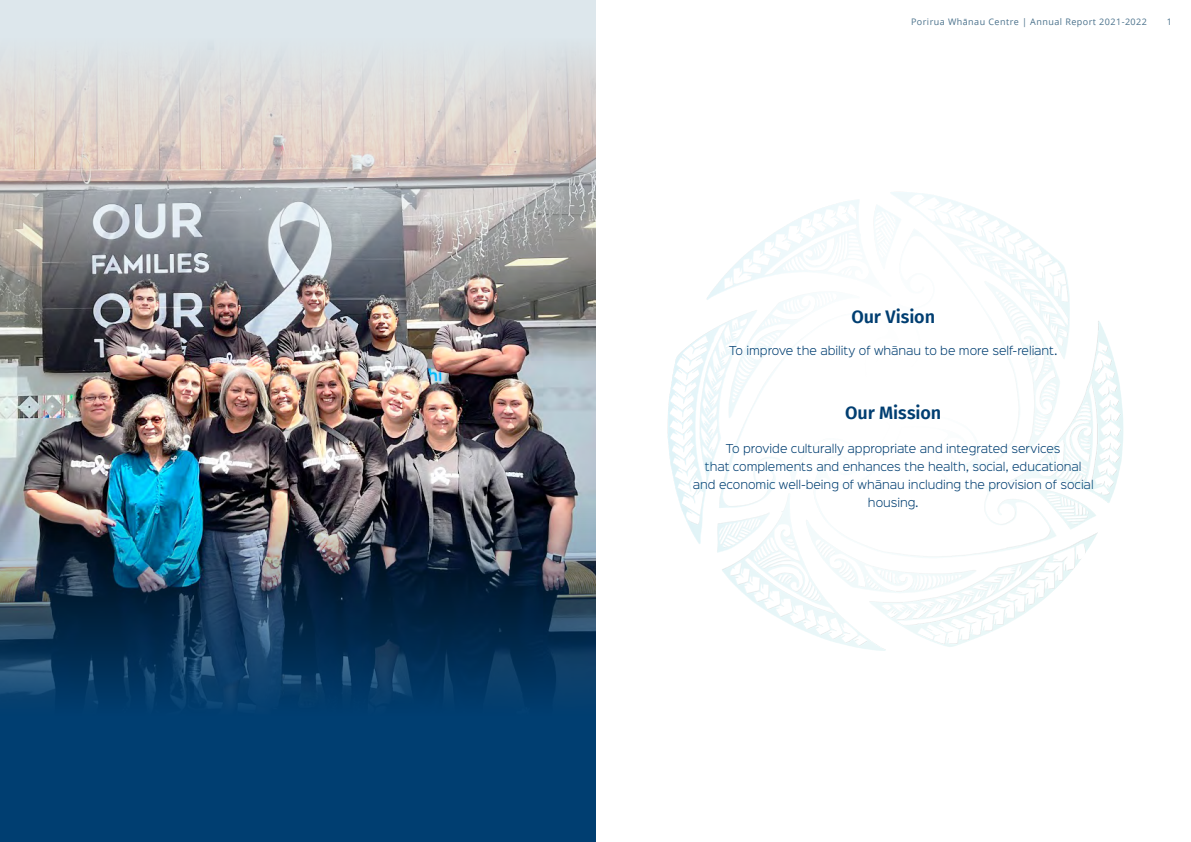
<style>
.page{position:relative;width:1191px;height:842px;background:#fff}
.page>*{position:absolute;margin:0;border:0;box-sizing:border-box;transform-origin:0 0}
.t1{font:600 18px "Fira Sans";letter-spacing:-.005em;color:#003e71}
.t2{font:300 11px/18px "Sinkin Sans 300";color:#003e71;text-align:center}
.t3{font:9px "Open Sans";letter-spacing:.05em;color:#4a718b}
</style>
<div class="page">
<img style="left:0;top:348px;width:595px;height:146px">
<img style="left:0;top:494px;width:595px;height:348px">
<img style="left:0;top:0;width:595px;height:348px">
<img style="left:667px;top:192px;width:457px;height:459px">
<p class="t3" style="left:911px;top:16px;width:237px">Porirua Whānau Centre | Annual Report 2021-2022</p>
<p class="t3" style="left:1166px;top:16px;width:7px">1</p>
<h1 class="t1" style="left:851px;top:302px;width:85px">Our Vision</h1>
<p class="t2" style="left:729px;top:341px;width:329px">To improve the ability of whānau to be more self-reliant.</p>
<h1 class="t1" style="left:845px;top:398px;width:98px">Our Mission</h1>
<p class="t2" style="left:693px;top:439px;width:402px">To provide culturally appropriate and integrated services<br>that complements and enhances the health, social, educational and economic well-being of whānau including the provision of social housing.</p>
</div>
